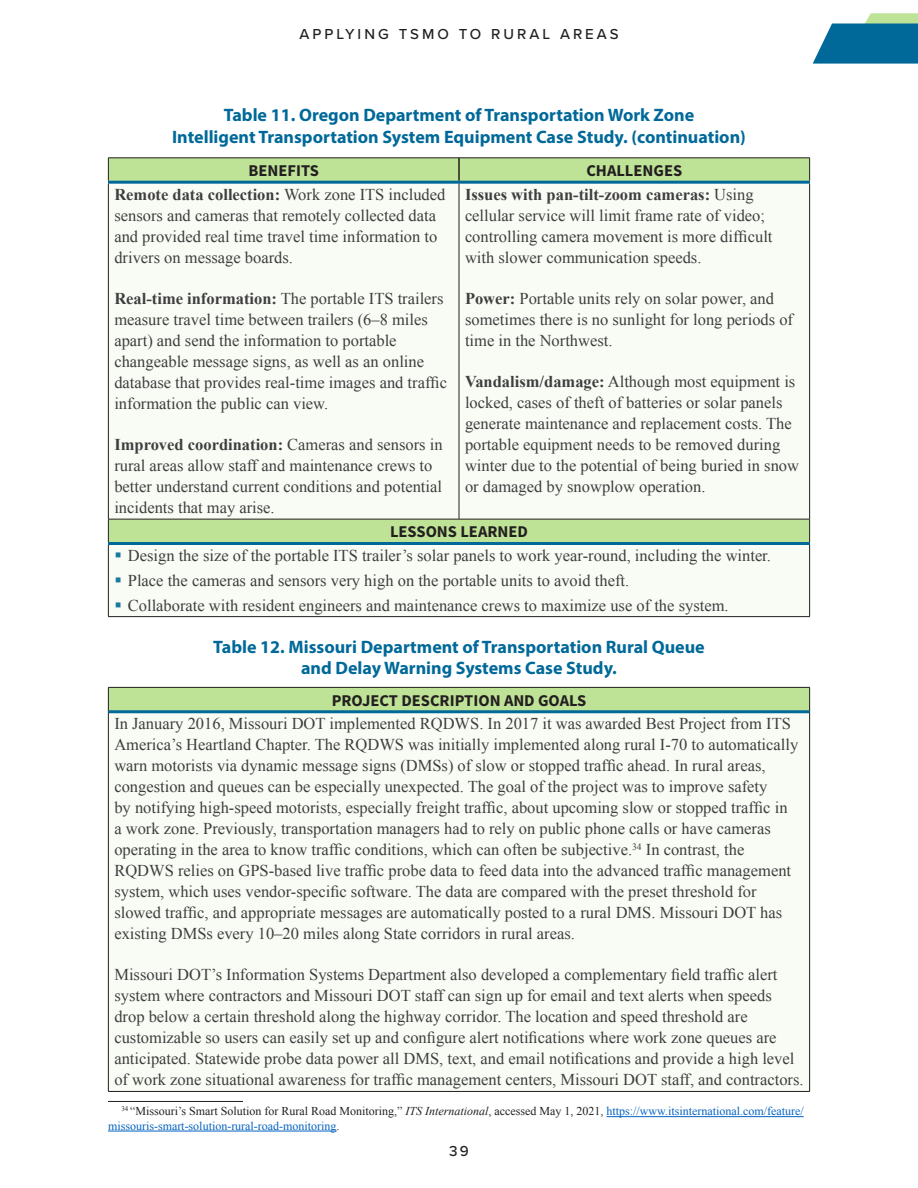
<style>
.page{position:relative;width:918px;height:1188px;background:#fff}
.page>*{position:absolute;margin:0;border:0;box-sizing:border-box;transform-origin:0 0}
.Figure_Table_Titles{font:700 18px/21.6px "Myriad Pro";color:#006999;text-align:center}
.Table_text{font:16.5px/21px "Times New Roman";color:#3e3e3f}
.Body_text{font:16.5px "Source Sans Variable";color:#231f20}
.t1{font:500 15px "Proxima Nova";letter-spacing:.2em;color:#231f20}
.Footnote_text{font:12px/14.4px "Times New Roman";color:#0563c1}
.s1{font-weight:700}
.s2{color:#231f20}
.s3{font-style:italic;color:#231f20}
</style>
<div class="page">
<svg style="left:813px;top:13px;width:105px;height:51px"></svg>
<div style="left:109px;top:159px;width:700px;height:22px;background:#bee396"></div>
<div style="left:109px;top:184px;width:700px;height:358px;background:#f9fcf5"></div>
<hr style="left:458px;top:158px;width:2px;height:23px;background:#231f20">
<hr style="left:108px;top:181px;width:351px;height:3px;background:#006999">
<hr style="left:459px;top:181px;width:351px;height:3px;background:#006999">
<hr style="left:108px;top:542px;width:351px;height:3px;background:#006999">
<hr style="left:459px;top:542px;width:351px;height:3px;background:#006999">
<hr style="left:108px;top:158px;width:351px;height:1px;background:#231f20">
<svg style="left:108px;top:158px;width:1px;height:23px"></svg>
<hr style="left:459px;top:158px;width:351px;height:1px;background:#231f20">
<svg style="left:809px;top:158px;width:1px;height:23px"></svg>
<hr style="left:108px;top:519px;width:351px;height:1px;background:#231f20">
<svg style="left:108px;top:519px;width:1px;height:23px"></svg>
<hr style="left:459px;top:519px;width:351px;height:1px;background:#231f20">
<svg style="left:809px;top:519px;width:1px;height:23px"></svg>
<hr style="left:108px;top:545px;width:1px;height:71px;background:#231f20">
<hr style="left:809px;top:545px;width:1px;height:71px;background:#231f20">
<hr style="left:108px;top:184px;width:1px;height:335px;background:#231f20">
<hr style="left:459px;top:184px;width:1px;height:335px;background:#231f20">
<hr style="left:809px;top:184px;width:1px;height:335px;background:#231f20">
<hr style="left:108px;top:616px;width:351px;height:1px;background:#231f20">
<hr style="left:459px;top:616px;width:351px;height:1px;background:#231f20">
<div style="left:108px;top:687px;width:702px;height:25px;background:#bee396"></div>
<div style="left:108px;top:712px;width:702px;height:379px;background:#f9fcf5"></div>
<hr style="left:108px;top:687px;width:351px;height:1px;background:#231f20">
<svg style="left:108px;top:688px;width:1px;height:24px"></svg>
<hr style="left:459px;top:687px;width:351px;height:1px;background:#231f20">
<svg style="left:809px;top:688px;width:1px;height:24px"></svg>
<hr style="left:108px;top:712px;width:1px;height:379px;background:#231f20">
<hr style="left:809px;top:712px;width:1px;height:379px;background:#231f20">
<hr style="left:108px;top:1091px;width:351px;height:1px;background:#231f20">
<hr style="left:459px;top:1091px;width:351px;height:1px;background:#231f20">
<hr style="left:109px;top:710px;width:350px;height:3px;background:#006999">
<hr style="left:459px;top:710px;width:350px;height:3px;background:#006999">
<hr style="left:108px;top:1101px;width:135px;height:1px;background:#231f20">
<hr style="left:607px;top:1116px;width:197px;height:1px;background:#0563c1">
<hr style="left:108px;top:1131px;width:229px;height:1px;background:#0563c1">
<p class="t1" style="left:299px;top:23px;width:321px">APPLYING TSMO TO RURAL AREAS</p>
<p class="Figure_Table_Titles" style="left:172px;top:104px;width:575px">Table 11. Oregon Department of Transportation Work Zone<br>Intelligent Transportation System Equipment Case Study. (continuation)</p>
<p class="Body_text" style="left:248px;top:161px;width:72px">BENEFITS</p>
<p class="Body_text" style="left:586px;top:161px;width:97px">CHALLENGES</p>
<p class="Table_text" style="left:114px;top:183px;width:333px"><span class="s1">Remote data collection:</span> Work zone ITS included sensors and cameras that remotely collected data and provided real time travel time information to drivers on message boards.</p>
<p class="Table_text" style="left:114px;top:288px;width:334px"><span class="s1">Real-time information:</span> The portable ITS trailers measure travel time between trailers (6–8 miles apart) and send the information to portable changeable message signs, as well as an online database that provides real-time images and traffic information the public can view.</p>
<p class="Table_text" style="left:114px;top:434px;width:330px"><span class="s1">Improved coordination:</span> Cameras and sensors in rural areas allow staff and maintenance crews to better understand current conditions and potential incidents that may arise.</p>
<p class="Table_text" style="left:465px;top:183px;width:309px"><span class="s1">Issues with pan-tilt-zoom cameras:</span> Using cellular service will limit frame rate of video; controlling camera movement is more difficult with slower communication speeds.</p>
<p class="Table_text" style="left:465px;top:288px;width:330px"><span class="s1">Power:</span> Portable units rely on solar power, and sometimes there is no sunlight for long periods of time in the Northwest.</p>
<p class="Table_text" style="left:465px;top:371px;width:336px"><span class="s1">Vandalism/damage:</span> Although most equipment is locked, cases of theft of batteries or solar panels generate maintenance and replacement costs. The portable equipment needs to be removed during winter due to the potential of being buried in snow or damaged by snowplow operation.</p>
<p class="Body_text" style="left:390px;top:522px;width:139px">LESSONS LEARNED</p>
<p class="Table_text" style="left:128px;top:545px;width:645px">Design the size of the portable ITS trailer’s solar panels to work year-round, including the winter.</p>
<p class="Table_text" style="left:128px;top:570px;width:503px">Place the cameras and sensors very high on the portable units to avoid theft.</p>
<p class="Table_text" style="left:128px;top:594px;width:602px">Collaborate with resident engineers and maintenance crews to maximize use of the system.</p>
<p class="Figure_Table_Titles" style="left:213px;top:635px;width:493px">Table 12. Missouri Department of Transportation Rural Queue and Delay Warning Systems Case Study.</p>
<p class="Body_text" style="left:332px;top:690px;width:256px">PROJECT DESCRIPTION AND GOALS</p>
<p class="Table_text" style="left:114px;top:713px;width:685px">In January 2016, Missouri DOT implemented RQDWS. In 2017 it was awarded Best Project from ITS America’s Heartland Chapter. The RQDWS was initially implemented along rural I-70 to automatically warn motorists via dynamic message signs (DMSs) of slow or stopped traffic ahead. In rural areas, congestion and queues can be especially unexpected. The goal of the project was to improve safety<br>by notifying high-speed motorists, especially freight traffic, about upcoming slow or stopped traffic in a work zone. Previously, transportation managers had to rely on public phone calls or have cameras operating in the area to know traffic conditions, which can often be subjective.<sup>34</sup> In contrast, the RQDWS relies on GPS-based live traffic probe data to feed data into the advanced traffic management system, which uses vendor-specific software. The data are compared with the preset threshold for slowed traffic, and appropriate messages are automatically posted to a rural DMS. Missouri DOT has existing DMSs every 10–20 miles along State corridors in rural areas.</p>
<p class="Table_text" style="left:114px;top:964px;width:691px">Missouri DOT’s Information Systems Department also developed a complementary field traffic alert system where contractors and Missouri DOT staff can sign up for email and text alerts when speeds drop below a certain threshold along the highway corridor. The location and speed threshold are customizable so users can easily set up and configure alert notifications where work zone queues are anticipated. Statewide probe data power all DMS, text, and email notifications and provide a high level of work zone situational awareness for traffic management centers, Missouri DOT staff, and contractors.</p>
<p class="Footnote_text" style="left:108px;top:1104px;width:697px;text-indent:14px"><sup>34</sup> <span class="s2">“Missouri’s Smart Solution for Rural Road Monitoring,”</span> <span class="s3">ITS International</span><span class="s2">, accessed May 1, 2021,</span> https://www.itsinternational.com/feature/ missouris-smart-solution-rural-road-monitoring<span class="s2">.</span></p>
<p class="t1" style="left:449px;top:1139px;width:21px">39</p>
</div>
